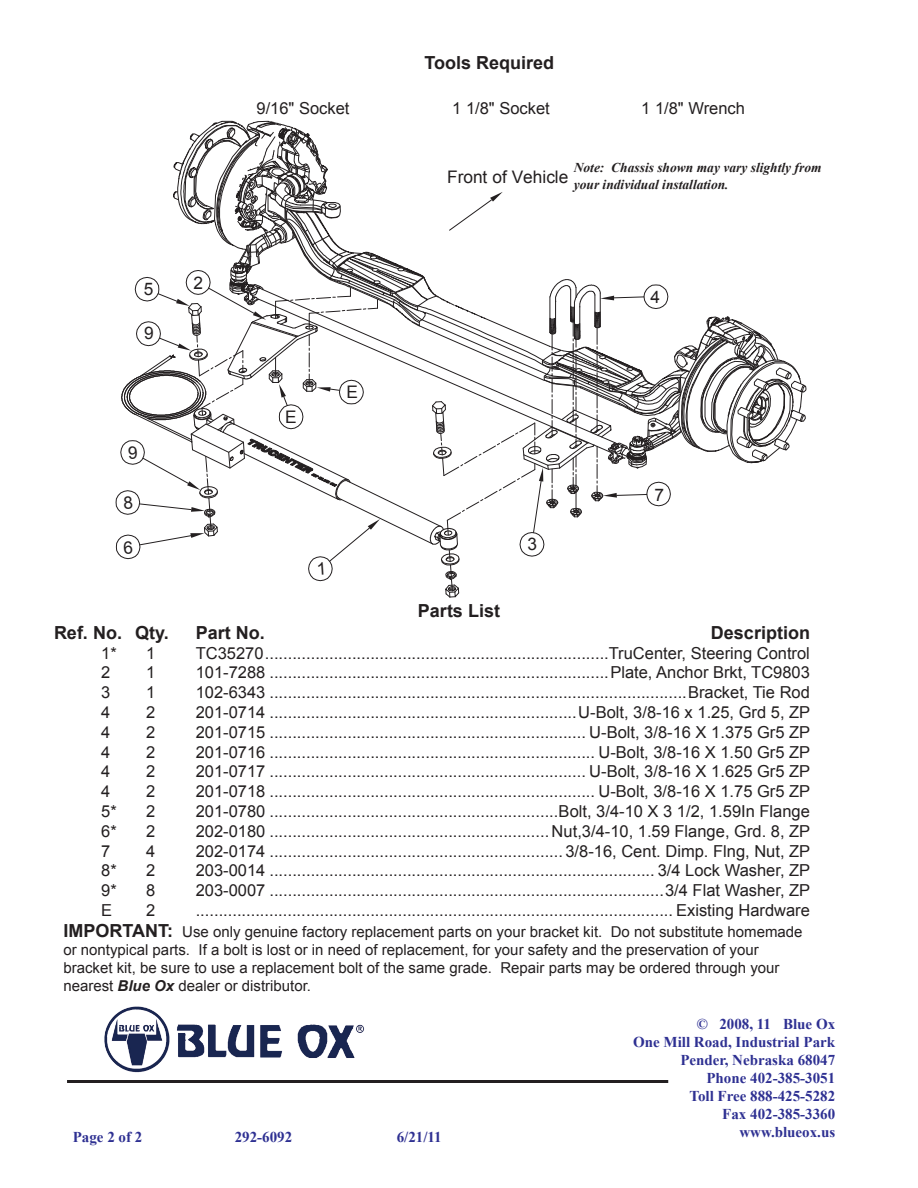
<style>
.page{position:relative;width:918px;height:1188px;background:#fff}
.page>*{position:absolute;margin:0;border:0;box-sizing:border-box;transform-origin:0 0}
.PT_-_Quan-__50_MAR{font:700 18px "Arial";color:#231f20}
.C_BOLD_-_14_-_Helv{font:700 18px "Arial";color:#231f20}
.C_BOLD_-_12_-_Arial{font:700 18px "Arial";color:#231f20}
.t1{font:17.25px "Arial";letter-spacing:-.005em;color:#231f20}
.PL_-_Quan_-__50_MAR{font:16.5px "Arial";color:#231f20}
.BX_Tools_-_Helv_11{font:16.5px "Arial";color:#231f20}
.Caption_-_Helv_-_11{font:15px/18px "Arial";color:#231f20}
.heading_1{font:700 15px "Times New Roman";color:#2e3092}
.Body_Text{font:700 15px "Times New Roman";color:#2e3092}
.Caption_-_Helv_-_11-2{font:italic 700 13.5px/16.2px "Times New Roman";color:#231f20}
.s1{font-weight:700;font-size:18px}
.s2{font-weight:700;font-style:italic}
</style>
<div class="page">
<img style="left:104px;top:1006px;width:260px;height:67px">
<hr style="left:67px;top:1080px;width:601px;height:3px;background:#231f20">
<svg style="left:115px;top:120px;width:692px;height:478px"></svg>
<p class="C_BOLD_-_14_-_Helv" style="left:425px;top:51px;width:131px">Tools Required</p>
<p class="BX_Tools_-_Helv_11" style="left:256px;top:98px;width:94px">9/16" Socket</p>
<p class="BX_Tools_-_Helv_11" style="left:452px;top:98px;width:99px">1 1/8" Socket</p>
<p class="BX_Tools_-_Helv_11" style="left:641px;top:98px;width:105px">1 1/8" Wrench</p>
<p class="t1" style="left:144px;top:278px;width:11px">5</p>
<p class="t1" style="left:144px;top:322px;width:11px">9</p>
<p class="t1" style="left:193px;top:272px;width:11px">2</p>
<p class="t1" style="left:285px;top:406px;width:13px">E</p>
<p class="t1" style="left:346px;top:381px;width:13px">E</p>
<p class="Caption_-_Helv_-_11-2" style="left:574px;top:159px;width:249px">Note: Chassis shown may vary slightly from your individual installation.</p>
<p class="t1" style="left:447px;top:166px;width:123px">Front of Vehicle</p>
<p class="t1" style="left:651px;top:286px;width:11px">4</p>
<p class="C_BOLD_-_12_-_Arial" style="left:418px;top:599px;width:84px">Parts List</p>
<p class="t1" style="left:528px;top:533px;width:11px">3</p>
<p class="t1" style="left:654px;top:483px;width:11px">7</p>
<p class="PT_-_Quan-__50_MAR" style="left:54px;top:621px;width:116px">Ref. No. Qty.</p>
<p class="PT_-_Quan-__50_MAR" style="left:196px;top:621px;width:71px">Part No.</p>
<p class="PT_-_Quan-__50_MAR" style="left:711px;top:621px;width:101px">Description</p>
<p class="PL_-_Quan_-__50_MAR" style="left:101px;top:642px;width:17px">1*</p>
<p class="PL_-_Quan_-__50_MAR" style="left:146px;top:642px;width:11px">1</p>
<p class="PL_-_Quan_-__50_MAR" style="left:196px;top:642px;width:616px">TC35270...........................................................................TruCenter, Steering Control</p>
<p class="PL_-_Quan_-__50_MAR" style="left:101px;top:662px;width:11px">2</p>
<p class="PL_-_Quan_-__50_MAR" style="left:146px;top:662px;width:11px">1</p>
<p class="PL_-_Quan_-__50_MAR" style="left:196px;top:662px;width:616px">101-7288 ..........................................................................Plate, Anchor Brkt, TC9803</p>
<p class="PL_-_Quan_-__50_MAR" style="left:101px;top:682px;width:11px">3</p>
<p class="PL_-_Quan_-__50_MAR" style="left:146px;top:682px;width:11px">1</p>
<p class="PL_-_Quan_-__50_MAR" style="left:196px;top:682px;width:616px">102-6343 ...........................................................................................Bracket, Tie Rod</p>
<p class="PL_-_Quan_-__50_MAR" style="left:101px;top:701px;width:11px">4</p>
<p class="PL_-_Quan_-__50_MAR" style="left:146px;top:701px;width:11px">2</p>
<p class="PL_-_Quan_-__50_MAR" style="left:196px;top:701px;width:616px">201-0714 ...................................................................U-Bolt, 3/8-16 x 1.25, Grd 5, ZP</p>
<p class="PL_-_Quan_-__50_MAR" style="left:101px;top:721px;width:11px">4</p>
<p class="PL_-_Quan_-__50_MAR" style="left:146px;top:721px;width:11px">2</p>
<p class="PL_-_Quan_-__50_MAR" style="left:196px;top:721px;width:616px">201-0715 ..................................................................... U-Bolt, 3/8-16 X 1.375 Gr5 ZP</p>
<p class="PL_-_Quan_-__50_MAR" style="left:101px;top:741px;width:11px">4</p>
<p class="PL_-_Quan_-__50_MAR" style="left:146px;top:741px;width:11px">2</p>
<p class="PL_-_Quan_-__50_MAR" style="left:196px;top:741px;width:616px">201-0716 ....................................................................... U-Bolt, 3/8-16 X 1.50 Gr5 ZP</p>
<p class="PL_-_Quan_-__50_MAR" style="left:101px;top:761px;width:11px">4</p>
<p class="PL_-_Quan_-__50_MAR" style="left:146px;top:761px;width:11px">2</p>
<p class="PL_-_Quan_-__50_MAR" style="left:196px;top:761px;width:616px">201-0717 ..................................................................... U-Bolt, 3/8-16 X 1.625 Gr5 ZP</p>
<p class="PL_-_Quan_-__50_MAR" style="left:101px;top:781px;width:11px">4</p>
<p class="PL_-_Quan_-__50_MAR" style="left:146px;top:781px;width:11px">2</p>
<p class="PL_-_Quan_-__50_MAR" style="left:196px;top:781px;width:616px">201-0718 ....................................................................... U-Bolt, 3/8-16 X 1.75 Gr5 ZP</p>
<p class="PL_-_Quan_-__50_MAR" style="left:101px;top:800px;width:17px">5*</p>
<p class="PL_-_Quan_-__50_MAR" style="left:146px;top:800px;width:11px">2</p>
<p class="PL_-_Quan_-__50_MAR" style="left:196px;top:800px;width:616px">201-0780 ...............................................................Bolt, 3/4-10 X 3 1/2, 1.59In Flange</p>
<p class="PL_-_Quan_-__50_MAR" style="left:101px;top:820px;width:17px">6*</p>
<p class="PL_-_Quan_-__50_MAR" style="left:146px;top:820px;width:11px">2</p>
<p class="PL_-_Quan_-__50_MAR" style="left:196px;top:820px;width:616px">202-0180 ............................................................. Nut,3/4-10, 1.59 Flange, Grd. 8, ZP</p>
<p class="PL_-_Quan_-__50_MAR" style="left:101px;top:840px;width:11px">7</p>
<p class="PL_-_Quan_-__50_MAR" style="left:146px;top:840px;width:11px">4</p>
<p class="PL_-_Quan_-__50_MAR" style="left:196px;top:840px;width:616px">202-0174 ................................................................ 3/8-16, Cent. Dimp. Flng, Nut, ZP</p>
<p class="PL_-_Quan_-__50_MAR" style="left:101px;top:860px;width:17px">8*</p>
<p class="PL_-_Quan_-__50_MAR" style="left:146px;top:860px;width:11px">2</p>
<p class="PL_-_Quan_-__50_MAR" style="left:196px;top:860px;width:616px">203-0014 .................................................................................... 3/4 Lock Washer, ZP</p>
<p class="PL_-_Quan_-__50_MAR" style="left:101px;top:880px;width:17px">9*</p>
<p class="PL_-_Quan_-__50_MAR" style="left:146px;top:880px;width:11px">8</p>
<p class="PL_-_Quan_-__50_MAR" style="left:196px;top:880px;width:616px">203-0007 ......................................................................................3/4 Flat Washer, ZP</p>
<p class="PL_-_Quan_-__50_MAR" style="left:101px;top:899px;width:13px">E</p>
<p class="PL_-_Quan_-__50_MAR" style="left:146px;top:899px;width:11px">2</p>
<p class="PL_-_Quan_-__50_MAR" style="left:196px;top:899px;width:616px">........................................................................................................ Existing Hardware</p>
<p class="Caption_-_Helv_-_11" style="left:63px;top:922px;width:741px"><span class="s1">IMPORTANT:</span> Use only genuine factory replacement parts on your bracket kit. Do not substitute homemade or nontypical parts. If a bolt is lost or in need of replacement, for your safety and the preservation of your bracket kit, be sure to use a replacement bolt of the same grade. Repair parts may be ordered through your nearest <span class="s2">Blue Ox</span> dealer or distributor.</p>
<p class="Body_Text" style="left:73px;top:1127px;width:71px">Page 2 of 2</p>
<p class="Body_Text" style="left:235px;top:1127px;width:59px">292-6092</p>
<p class="Body_Text" style="left:397px;top:1127px;width:46px">6/21/11</p>
<p class="Body_Text" style="left:697px;top:1013px;width:140px">© 2008, 11 Blue Ox</p>
<p class="Body_Text" style="left:633px;top:1031px;width:204px">One Mill Road, Industrial Park</p>
<p class="heading_1" style="left:680px;top:1049px;width:156px">Pender, Nebraska 68047</p>
<p class="heading_1" style="left:706px;top:1067px;width:130px">Phone 402-385-3051</p>
<p class="heading_1" style="left:689px;top:1085px;width:147px">Toll Free 888-425-5282</p>
<p class="heading_1" style="left:722px;top:1103px;width:114px">Fax 402-385-3360</p>
<p class="heading_1" style="left:739px;top:1121px;width:97px">www.blueox.us</p>
</div>
